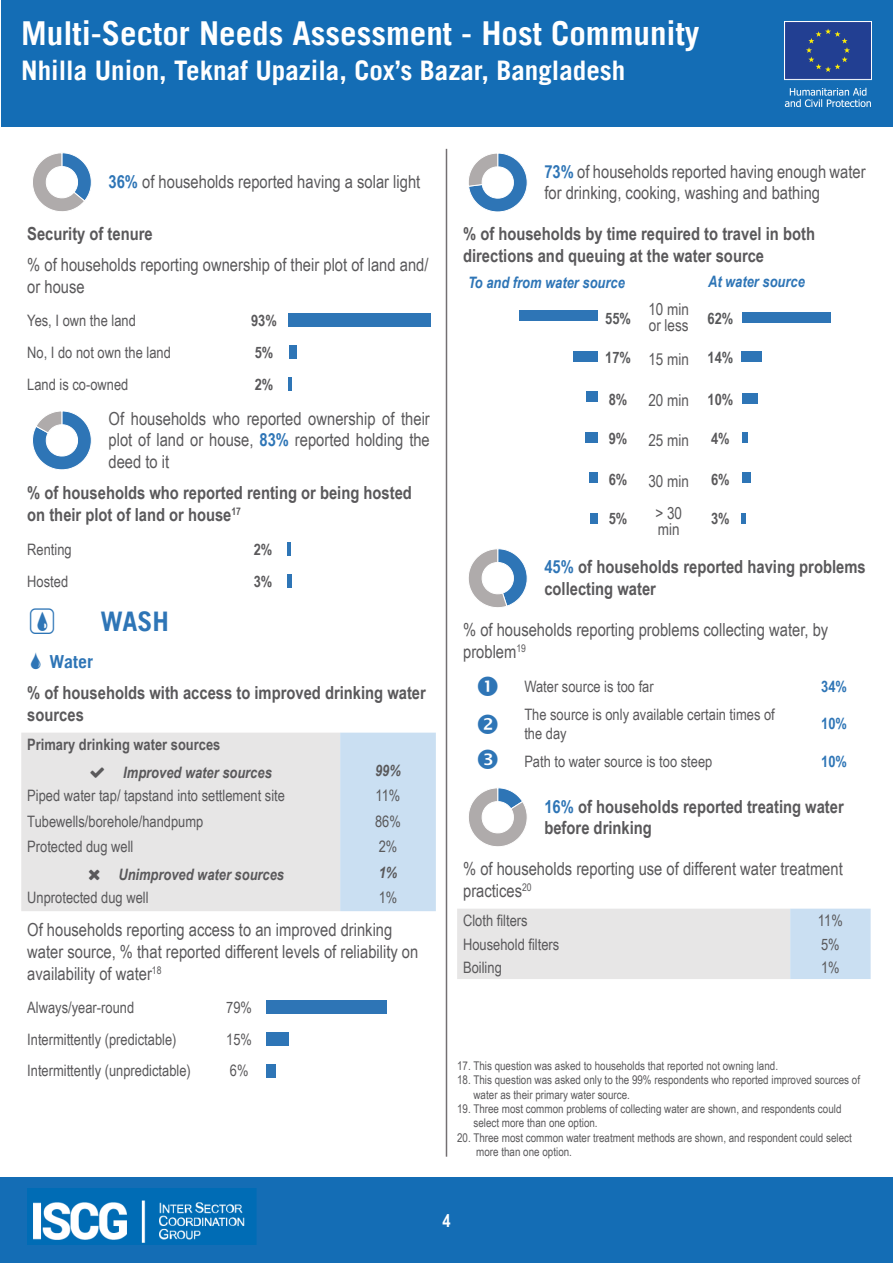
<style>
.page{position:relative;width:893px;height:1263px;background:#fff}
.page>*{position:absolute;margin:0;border:0;box-sizing:border-box;transform-origin:0 0}
.t1{font:203.55px "Chartwell Bars Vertical";color:#2e75b6;scale:.85 1}
.t2{font:191.25px "Chartwell Bars Vertical";letter-spacing:.1em;color:#2e75b6;scale:.76 1}
.t3{font:82.5px "Chartwell Pies";color:#2e75b6}
.t4{font:700 33px "Trade Gothic LT";color:#fff}
.t5{font:700 27px "Trade Gothic LT";color:#fff}
.t6{font:700 27px "Trade Gothic LT";color:#2e75b6}
.t7{font:18px/21.6px "Arial Narrow";color:#5a595b}
.t8{font:700 18px/21.6px "Arial Narrow";color:#5a595b}
.t9{font:700 18px "Trade Gothic LT";color:#2e75b6}
.t10{font:700 18px "Arial Narrow";color:#fff}
.t11{font:16.5px/16.5px "Arial Narrow";color:#5a595b}
.t12{font:15.75px/18.9px "Arial Narrow";color:#5a595b}
.t13{font:700 15.75px "Arial Narrow";color:#5a595b}
.t14{font:italic 700 15.75px "Arial Narrow";color:#5a595b}
.t15{font:italic 700 15.75px "Arial Narrow";color:#2e75b6}
.t16{font:700 15.75px "Arial Narrow";color:#57585a}
.t17{font:700 15.75px "Arial Narrow";color:#2e75b6}
.t18{font:12px "Arial Narrow";color:#5a595b}
.s1{color:#afabab}
.s2{color:#fff}
.s3{font-weight:700;color:#2e75b6}
.s4{color:#2e75b6}
</style>
<div class="page">
<div style="left:1px;top:1px;width:891px;height:126px;background:#146db5"></div>
<div style="left:0;top:1178px;width:893px;height:85px;background:#146db5"></div>
<hr style="left:446px;top:149px;width:1px;height:1008px;background:#747072">
<img style="left:27px;top:1188px;width:229px;height:57px">
<img style="left:784px;top:21px;width:88px;height:85px">
<div style="left:21px;top:733px;width:319px;height:178px;background:#e7e6e6"></div>
<div style="left:340px;top:733px;width:96px;height:178px;background:#cadff2"></div>
<svg style="left:457px;top:909px;width:414px;height:70px;background:#e1e4e8"></svg>
<svg style="left:91px;top:767px;width:13px;height:10px"></svg>
<svg style="left:89px;top:869px;width:10px;height:11px"></svg>
<p class="t4" style="left:21px;top:13px;width:680px">Multi-Sector Needs Assessment - Host Community</p>
<p class="t5" style="left:21px;top:54px;width:606px">Nhilla Union, Teknaf Upazila, Cox’s Bazar, Bangladesh</p>
<p class="t3" style="left:28px;top:132px;width:132px">36<span class="s1">64</span><span class="s2">A</span></p>
<p class="t7" style="left:109px;top:170px;width:313px"><span class="s3">36%</span> of households reported having a solar light</p>
<p class="t8" style="left:27px;top:222px;width:127px">Security of tenure</p>
<p class="t7" style="left:27px;top:253px;width:403px">% of households reporting ownership of their plot of land and/ or house</p>
<p class="t12" style="left:27px;top:311px;width:110px">Yes, I own the land</p>
<p class="t13" style="left:251px;top:309px;width:27px">93%</p>
<p class="t1" style="left:484px;top:305px;width:113px;rotate:90deg">9352</p>
<p class="t12" style="left:27px;top:342px;width:145px">No, I do not own the land</p>
<p class="t13" style="left:255px;top:340px;width:20px">5%</p>
<p class="t12" style="left:27px;top:374px;width:103px">Land is co-owned</p>
<p class="t13" style="left:255px;top:372px;width:20px">2%</p>
<p class="t3" style="left:28px;top:390px;width:128px">83<span class="s1">17</span><span class="s2">A</span></p>
<p class="t7" style="left:109px;top:407px;width:323px;text-align:justify">Of households who reported ownership of their plot of land or house, <span class="s3">83%</span> reported holding the deed to it</p>
<p class="t8" style="left:27px;top:481px;width:386px">% of households who reported renting or being hosted</p>
<p class="t8" style="left:27px;top:503px;width:215px">on their plot of land or house<sup>17</sup></p>
<p class="t12" style="left:27px;top:539px;width:46px">Renting</p>
<p class="t13" style="left:254px;top:537px;width:20px">2%</p>
<p class="t1" style="left:482px;top:533px;width:77px;rotate:90deg">23</p>
<p class="t12" style="left:27px;top:571px;width:42px">Hosted</p>
<p class="t13" style="left:254px;top:569px;width:20px">3%</p>
<p class="t6" style="left:100px;top:605px;width:70px">WASH</p>
<p class="t9" style="left:49px;top:650px;width:45px">Water</p>
<p class="t8" style="left:27px;top:681px;width:400px">% of households with access to improved drinking water sources</p>
<p class="t13" style="left:27px;top:733px;width:195px">Primary drinking water sources</p>
<p class="t14" style="left:123px;top:760px;width:150px">Improved water sources</p>
<p class="t14" style="left:375px;top:758px;width:27px">99%</p>
<p class="t12" style="left:27px;top:785px;width:259px">Piped water tap/ tapstand into settlement site</p>
<p class="t12" style="left:376px;top:785px;width:26px">11%</p>
<p class="t12" style="left:27px;top:811px;width:178px">Tubewells/borehole/handpump</p>
<p class="t12" style="left:375px;top:811px;width:27px">86%</p>
<p class="t12" style="left:27px;top:836px;width:108px">Protected dug well</p>
<p class="t12" style="left:379px;top:836px;width:20px">2%</p>
<p class="t14" style="left:118px;top:862px;width:167px">Unimproved water sources</p>
<p class="t14" style="left:379px;top:860px;width:20px">1%</p>
<p class="t12" style="left:27px;top:887px;width:123px">Unprotected dug well</p>
<p class="t12" style="left:379px;top:887px;width:20px">1%</p>
<p class="t7" style="left:27px;top:918px;width:393px">Of households reporting access to an improved drinking water source, % that reported different levels of reliability on availability of water<sup>18</sup></p>
<p class="t12" style="left:27px;top:997px;width:108px">Always/year-round</p>
<p class="t12" style="left:226px;top:997px;width:27px">79%</p>
<p class="t1" style="left:461px;top:991px;width:113px;rotate:90deg">79156</p>
<p class="t12" style="left:27px;top:1029px;width:151px">Intermittently (predictable)</p>
<p class="t12" style="left:226px;top:1029px;width:27px">15%</p>
<p class="t12" style="left:27px;top:1061px;width:165px">Intermittently (unpredictable)</p>
<p class="t12" style="left:230px;top:1061px;width:20px">6%</p>
<p class="t3" style="left:464px;top:132px;width:132px">73<span class="s1">27</span><span class="s2">A</span></p>
<p class="t7" style="left:544px;top:160px;width:323px"><span class="s3">73%</span> of households reported having enough water for drinking, cooking, washing and bathing</p>
<p class="t8" style="left:463px;top:222px;width:353px">% of households by time required to travel in both directions and queuing at the water source</p>
<p class="t15" style="left:468px;top:270px;width:158px">To and from water source</p>
<p class="t15" style="left:708px;top:270px;width:98px">At water source</p>
<p class="t2" style="left:415px;top:531px;width:302px;rotate:-90deg">56981755</p>
<p class="t16" style="left:605px;top:306px;width:27px">55%</p>
<p class="t11" style="left:648px;top:300px;width:42px">10 min or less</p>
<p class="t16" style="left:707px;top:307px;width:27px">62%</p>
<p class="t2" style="left:925px;top:305px;width:300px;rotate:90deg">621411463</p>
<p class="t16" style="left:605px;top:346px;width:27px">17%</p>
<p class="t11" style="left:648px;top:350px;width:42px">15 min</p>
<p class="t16" style="left:707px;top:346px;width:27px">14%</p>
<p class="t13" style="left:609px;top:388px;width:20px">8%</p>
<p class="t11" style="left:648px;top:391px;width:42px">20 min</p>
<p class="t13" style="left:707px;top:388px;width:27px">10%</p>
<p class="t13" style="left:609px;top:427px;width:20px">9%</p>
<p class="t11" style="left:648px;top:431px;width:42px">25 min</p>
<p class="t13" style="left:711px;top:427px;width:20px">4%</p>
<p class="t13" style="left:609px;top:467px;width:20px">6%</p>
<p class="t11" style="left:648px;top:472px;width:42px">30 min</p>
<p class="t13" style="left:711px;top:467px;width:20px">6%</p>
<p class="t13" style="left:609px;top:506px;width:20px">5%</p>
<p class="t11" style="left:655px;top:504px;width:28px">&gt; 30 min</p>
<p class="t13" style="left:711px;top:506px;width:20px">3%</p>
<p class="t3" style="left:464px;top:527px;width:132px">45<span class="s1">55</span><span class="s2">A</span></p>
<p class="t8" style="left:544px;top:555px;width:323px"><span class="s4">45%</span> of households reported having problems collecting water</p>
<p class="t7" style="left:463px;top:618px;width:367px">% of households reporting problems collecting water, by problem<sup>19</sup></p>
<p class="t12" style="left:524px;top:676px;width:131px">Water source is too far</p>
<p class="t17" style="left:821px;top:674px;width:27px">34%</p>
<p class="t12" style="left:524px;top:704px;width:252px">The source is only available certain times of the day</p>
<p class="t17" style="left:821px;top:712px;width:27px">10%</p>
<p class="t12" style="left:524px;top:751px;width:190px">Path to water source is too steep</p>
<p class="t17" style="left:821px;top:749px;width:27px">10%</p>
<p class="t3" style="left:464px;top:767px;width:132px">16<span class="s1">84</span><span class="s2">A</span></p>
<p class="t8" style="left:544px;top:794px;width:301px"><span class="s4">16%</span> of households reported treating water before drinking</p>
<p class="t7" style="left:463px;top:857px;width:381px">% of households reporting use of different water treatment</p>
<p class="t7" style="left:463px;top:879px;width:70px">practices<sup>20</sup></p>
<p class="t12" style="left:463px;top:910px;width:66px">Cloth filters</p>
<p class="t12" style="left:818px;top:910px;width:26px">11%</p>
<p class="t12" style="left:463px;top:934px;width:98px">Household filters</p>
<p class="t12" style="left:821px;top:934px;width:20px">5%</p>
<p class="t12" style="left:463px;top:957px;width:40px">Boiling</p>
<p class="t12" style="left:821px;top:957px;width:20px">1%</p>
<p class="t18" style="left:457px;top:1057px;width:322px">17. This question was asked to households that reported not owning land.</p>
<p class="t18" style="left:457px;top:1071px;width:404px">18. This question was asked only to the 99% respondents who reported improved sources of</p>
<p class="t18" style="left:474px;top:1085px;width:158px">water as their primary water source.</p>
<p class="t18" style="left:457px;top:1100px;width:386px">19. Three most common problems of collecting water are shown, and respondents could</p>
<p class="t18" style="left:474px;top:1114px;width:126px">select more than one option.</p>
<p class="t18" style="left:457px;top:1129px;width:396px">20. Three most common water treatment methods are shown, and respondent could select</p>
<p class="t18" style="left:476px;top:1143px;width:97px">more than one option.</p>
<p class="t10" style="left:442px;top:1207px;width:10px">4</p>
</div>
